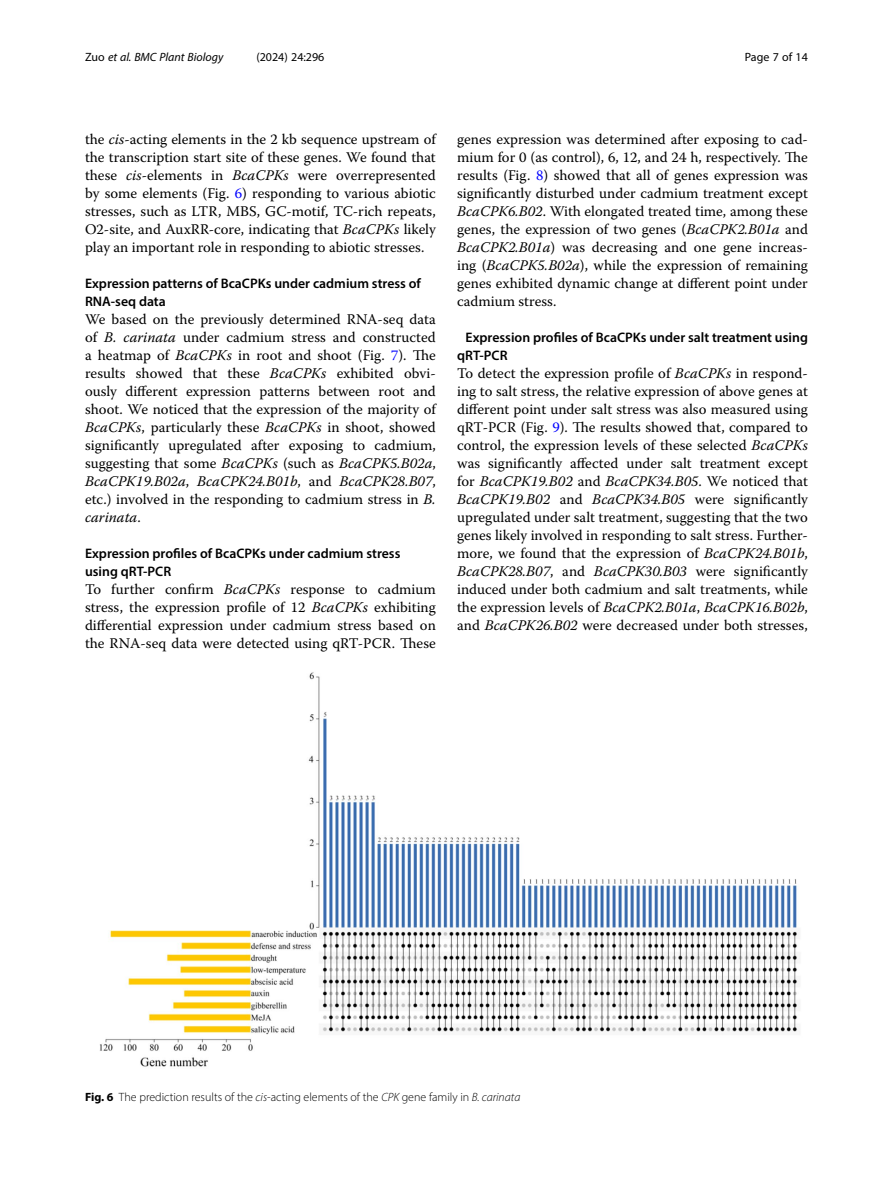
<style>
.page{position:relative;width:893px;height:1191px;background:#fff}
.page>*{position:absolute;margin:0;border:0;box-sizing:border-box;transform-origin:0 0}
.Body_Text{font:14.7px/18px "Warnock Pro";color:#000;text-align:justify}
.Head_2{font:600 13.8px/18px "Myriad Pro";color:#000}
.Figure_Caption{font:300 12px "Myriad Pro";color:#000}
.t1{font:italic 12px "Myriad Pro";color:#000}
.t2{font:12px "Myriad Pro";color:#000}
.s1{font-style:normal}
.s2{font-style:italic}
.s3{color:#00f}
.s4{font-weight:700}
</style>
<div class="page">
<img style="left:100px;top:672px;width:700px;height:395px">
<p class="t1" style="left:85px;top:50px;width:140px"><span class="s1">Zuo</span> et al. BMC Plant Biology</p>
<p class="t2" style="left:256px;top:50px;width:70px">(2024) 24:296</p>
<p class="t2" style="left:745px;top:50px;width:65px">Page 7 of 14</p>
<p class="Body_Text" style="left:85px;top:130px;width:352px">the <span class="s2">cis</span>-acting elements in the 2 kb sequence upstream of the transcription start site of these genes. We found that these <span class="s2">cis</span>-elements in <span class="s2">BcaCPKs</span> were overrepresented by some elements (Fig. <span class="s3">6</span>) responding to various abiotic stresses, such as LTR, MBS, GC-motif, TC-rich repeats, O2-site, and AuxRR-core, indicating that <span class="s2">BcaCPKs</span> likely play an important role in responding to abiotic stresses.</p>
<p class="Head_2" style="left:85px;top:274px;width:337px">Expression patterns of BcaCPKs under cadmium stress of<br>RNA-seq data</p>
<p class="Body_Text" style="left:85px;top:310px;width:352px">We based on the previously determined RNA-seq data of <span class="s2">B. carinata</span> under cadmium stress and constructed a heatmap of <span class="s2">BcaCPKs</span> in root and shoot (Fig. <span class="s3">7</span>). The results showed that these <span class="s2">BcaCPKs</span> exhibited obvi&shy;ously different expression patterns between root and shoot. We noticed that the expression of the majority of <span class="s2">BcaCPKs</span>, particularly these <span class="s2">BcaCPKs</span> in shoot, showed significantly upregulated after exposing to cadmium, suggesting that some <span class="s2">BcaCPKs</span> (such as <span class="s2">BcaCPK5.B02a</span>, <span class="s2">BcaCPK19.B02a</span>, <span class="s2">BcaCPK24.B01b</span>, and <span class="s2">BcaCPK28.B07</span>, etc.) involved in the responding to cadmium stress in <span class="s2">B. carinata</span>.</p>
<p class="Head_2" style="left:85px;top:544px;width:317px">Expression profiles of BcaCPKs under cadmium stress using qRT-PCR</p>
<p class="Body_Text" style="left:85px;top:580px;width:352px">To further confirm <span class="s2">BcaCPKs</span> response to cadmium stress, the expression profile of 12 <span class="s2">BcaCPKs</span> exhibiting differential expression under cadmium stress based on the RNA-seq data were detected using qRT-PCR. These</p>
<p class="Body_Text" style="left:457px;top:130px;width:352px">genes expression was determined after exposing to cad&shy;mium for 0 (as control), 6, 12, and 24 h, respectively. The results (Fig. <span class="s3">8</span>) showed that all of genes expression was significantly disturbed under cadmium treatment except <span class="s2">BcaCPK6.B02</span>. With elongated treated time, among these genes, the expression of two genes (<span class="s2">BcaCPK2.B01a</span> and <span class="s2">BcaCPK2.B01a</span>) was decreasing and one gene increas&shy;ing (<span class="s2">BcaCPK5.B02a</span>), while the expression of remaining genes exhibited dynamic change at different point under cadmium stress.</p>
<p class="Head_2" style="left:457px;top:328px;width:352px;text-indent:9px">Expression profiles of BcaCPKs under salt treatment using qRT-PCR</p>
<p class="Body_Text" style="left:457px;top:364px;width:352px">To detect the expression profile of <span class="s2">BcaCPKs</span> in respond&shy;ing to salt stress, the relative expression of above genes at different point under salt stress was also measured using qRT-PCR (Fig. <span class="s3">9</span>). The results showed that, compared to control, the expression levels of these selected <span class="s2">BcaCPKs </span>was significantly affected under salt treatment except for <span class="s2">BcaCPK19.B02</span> and <span class="s2">BcaCPK34.B05</span>. We noticed that <span class="s2">BcaCPK19.B02</span> and <span class="s2">BcaCPK34.B05</span> were significantly upregulated under salt treatment, suggesting that the two genes likely involved in responding to salt stress. Further&shy;more, we found that the expression of <span class="s2">BcaCPK24.B01b</span>, <span class="s2">BcaCPK28.B07</span>, and <span class="s2">BcaCPK30.B03</span> were significantly induced under both cadmium and salt treatments, while the expression levels of <span class="s2">BcaCPK2.B01a</span>, <span class="s2">BcaCPK16.B02b</span>, and <span class="s2">BcaCPK26.B02</span> were decreased under both stresses,</p>
<p class="Figure_Caption" style="left:85px;top:1089px;width:437px"><span class="s4">Fig. 6</span> The prediction results of the <span class="s2">cis</span>-acting elements of the <span class="s2">CPK</span> gene family in <span class="s2">B. carinata</span></p>
</div>
